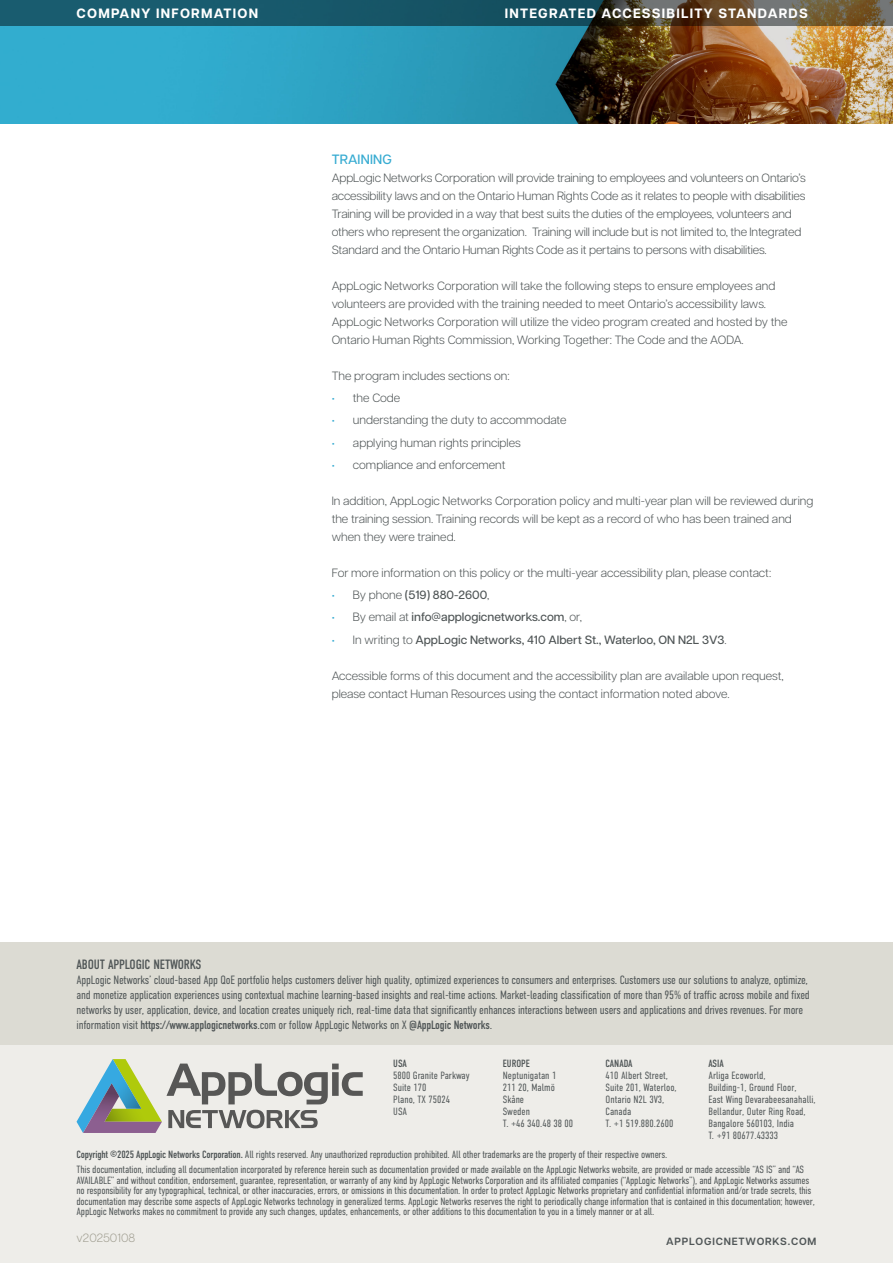
<style>
.page{position:relative;width:893px;height:1263px;background:#fff}
.page>*{position:absolute;margin:0;border:0;box-sizing:border-box;transform-origin:0 0}
.t1{font:700 13.5px "Articulat CF";letter-spacing:.09em;color:#fff}
.t2{font:13.5px "DIN Condensed";letter-spacing:-.01em;color:#505657}
.t3{font:500 13.5px "Articulat CF";letter-spacing:.01em;color:#38acd2}
.t4{font:300 12px/18px "Articulat CF";color:#505657}
.t5{font:300 12px/15px "DIN Condensed";letter-spacing:-.02em;color:#505657}
.t6{font:500 12px "Articulat CF";color:#505657}
.t7{font:300 12px "Articulat CF";color:#a19f92}
.t8{font:300 10.5px/10.5px "DIN Condensed";letter-spacing:-.02em;color:#505657}
.t9{font:300 10.5px/12px "DIN Condensed";color:#505657}
.t10{font:600 10.5px "Articulat CF";letter-spacing:.08em;color:#505657}
.t11{font:10.5px "DIN Condensed";color:#505657}
.s1{color:#38acd2}
.s2{font-weight:300;color:#38acd2}
.s3{font-weight:300}
.s4{font-weight:400}
</style>
<div class="page">
<img style="left:0;top:26px;width:893px;height:97px">
<svg style="left:0;top:0;width:893px;height:26px;background:#2f5459"></svg>
<div style="left:0;top:1045px;width:893px;height:218px;background:#eeede9"></div>
<div style="left:0;top:943px;width:893px;height:102px;background:#dcdbd3"></div>
<svg style="left:77px;top:1059px;width:286px;height:74px"></svg>
<p class="t1" style="left:77px;top:3px;width:183px">COMPANY INFORMATION</p>
<p class="t1" style="left:505px;top:3px;width:305px">INTEGRATED ACCESSIBILITY STANDARDS</p>
<p class="t3" style="left:332px;top:149px;width:62px">TRAINING</p>
<p class="t4" style="left:332px;top:168px;width:476px">AppLogic Networks Corporation will provide training to employees and volunteers on Ontario’s accessibility laws and on the Ontario Human Rights Code as it relates to people with disabilities Training will be provided in a way that best suits the duties of the employees, volunteers and others who represent the organization. Training will include but is not limited to, the Integrated Standard and the Ontario Human Rights Code as it pertains to persons with disabilities.</p>
<p class="t4" style="left:332px;top:276px;width:457px">AppLogic Networks Corporation will take the following steps to ensure employees and volunteers are provided with the training needed to meet Ontario’s accessibility laws.<br>AppLogic Networks Corporation will utilize the video program created and hosted by the Ontario Human Rights Commission, Working Together: The Code and the AODA.</p>
<p class="t4" style="left:332px;top:366px;width:180px">The program includes sections on:</p>
<p class="t4" style="left:332px;top:388px;width:70px"><span class="s1">•</span> the Code</p>
<p class="t4" style="left:332px;top:410px;width:236px"><span class="s1">•</span> understanding the duty to accommodate</p>
<p class="t4" style="left:332px;top:433px;width:191px"><span class="s1">•</span> applying human rights principles</p>
<p class="t4" style="left:332px;top:455px;width:175px"><span class="s1">•</span> compliance and enforcement</p>
<p class="t4" style="left:332px;top:491px;width:483px">In addition, AppLogic Networks Corporation policy and multi-year plan will be reviewed during the training session. Training records will be kept as a record of who has been trained and when they were trained.</p>
<p class="t4" style="left:332px;top:563px;width:441px">For more information on this policy or the multi-year accessibility plan, please contact:</p>
<p class="t6" style="left:332px;top:586px;width:159px"><span class="s2">•</span> <span class="s3">By phone</span> (519) 880-2600<span class="s3">,</span></p>
<p class="t6" style="left:332px;top:608px;width:252px"><span class="s2">•</span> <span class="s3">By email at</span> info@applogicnetworks.com<span class="s3">, or,</span></p>
<p class="t6" style="left:332px;top:631px;width:397px"><span class="s2">•</span> <span class="s3">In writing to</span> AppLogic Networks, 410 Albert St., Waterloo, ON N2L 3V3<span class="s3">.</span></p>
<p class="t4" style="left:332px;top:666px;width:454px">Accessible forms of this document and the accessibility plan are available upon request, please contact Human Resources using the contact information noted above.</p>
<p class="t2" style="left:77px;top:957px;width:126px">ABOUT APPLOGIC NETWORKS</p>
<p class="t5" style="left:77px;top:972px;width:735px">AppLogic Networks’ cloud-based App QoE portfolio helps customers deliver high quality, optimized experiences to consumers and enterprises. Customers use our solutions to analyze, optimize, and monetize application experiences using contextual machine learning-based insights and real-time actions. Market-leading classification of more than 95% of traffic across mobile and fixed networks by user, application, device, and location creates uniquely rich, real-time data that significantly enhances interactions between users and applications and drives revenues. For more information visit <span class="s4">https://www.applogicnetworks</span>.com or follow AppLogic Networks on X <span class="s4">@AppLogic Networks</span>.</p>
<p class="t11" style="left:393px;top:1058px;width:15px">USA</p>
<p class="t9" style="left:393px;top:1070px;width:78px">5800 Granite Parkway<br>Suite 170<br>Plano, TX 75024<br>USA</p>
<p class="t11" style="left:503px;top:1058px;width:29px">EUROPE</p>
<p class="t9" style="left:503px;top:1069px;width:72px">Neptunigatan 1<br>211 20, Malmö<br>Skåne<br>Sweden<br>T. +46 340.48 38 00</p>
<p class="t11" style="left:606px;top:1058px;width:28px">CANADA</p>
<p class="t9" style="left:606px;top:1069px;width:73px">410 Albert Street,<br>Suite 201, Waterloo,<br>Ontario N2L 3V3,<br>Canada<br>T. +1 519.880.2600</p>
<p class="t11" style="left:708px;top:1058px;width:17px">ASIA</p>
<p class="t9" style="left:708px;top:1070px;width:109px">Arliga Ecoworld,<br>Building-1, Ground Floor,<br>East Wing Devarabeesanahalli,<br>Bellandur, Outer Ring Road,<br>Bangalore 560103, India<br>T. +91 80677.43333</p>
<p class="t8" style="left:77px;top:1147px;width:729px;line-height:14.7px"><span class="s4">Copyright ©2025 AppLogic Networks Corporation.</span> All rights reserved. Any unauthorized reproduction prohibited. All other trademarks are the property of their respective owners.<br>This documentation, including all documentation incorporated by reference herein such as documentation provided or made available on the AppLogic Networks website, are provided or made accessible “AS IS” and “AS</p>
<p class="t8" style="left:77px;top:1175px;width:740px">AVAILABLE” and without condition, endorsement, guarantee, representation, or warranty of any kind by AppLogic Networks Corporation and its affiliated companies (“AppLogic Networks”), and AppLogic Networks assumes no responsibility for any typographical, technical, or other inaccuracies, errors, or omissions in this documentation. In order to protect AppLogic Networks proprietary and confidential information and/or trade secrets, this documentation may describe some aspects of AppLogic Networks technology in generalized terms. AppLogic Networks reserves the right to periodically change information that is contained in this documentation; however, AppLogic Networks makes no commitment to provide any such changes, updates, enhancements, or other additions to this documentation to you in a timely manner or at all.</p>
<p class="t10" style="left:666px;top:1233px;width:152px">APPLOGICNETWORKS.COM</p>
<p class="t7" style="left:77px;top:1229px;width:60px">v20250108</p>
</div>
